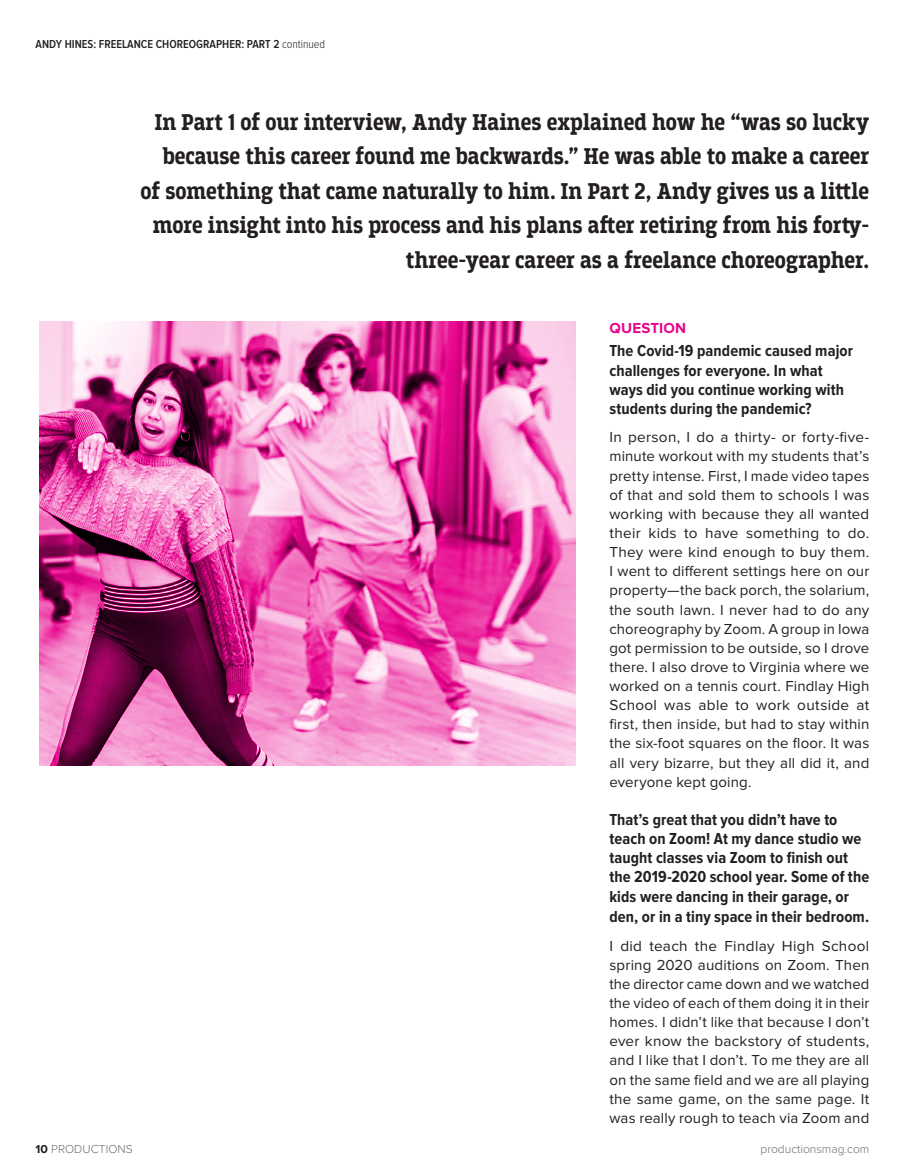
<style>
.page{position:relative;width:905px;height:1175px;background:#fff}
.page>*{position:absolute;margin:0;border:0;box-sizing:border-box;transform-origin:0 0}
.t1{font:700 24px/34.5px "Breakers Slab";letter-spacing:-.005em;color:#231f20;text-align:right}
.t2{font:700 16.5px/19px "Proxima Nova Cond";letter-spacing:.005em;color:#231f20}
.t3{font:15px/19.2px "Proxima Nova";letter-spacing:.01em;color:#231f20;text-align:justify}
.t4{font:700 15px "Proxima Nova";letter-spacing:.015em;color:#e6058c}
.t5{font:600 12px "Proxima Nova Cond";color:#231f20}
.t6{font:300 12px "Proxima Nova";color:#6c6d70}
.s1{font-weight:300}
.s2{font-weight:700;color:#231f20}
</style>
<div class="page">
<svg style="left:39px;top:321px;width:536px;height:444px;background:#d769ab"></svg>
<p class="t5" style="left:36px;top:38px;width:291px">ANDY HINES: FREELANCE CHOREOGRAPHER: PART 2 <span class="s1">continued</span></p>
<p class="t1" style="left:140px;top:106px;width:730px">In Part 1 of our interview, Andy Haines explained how he “was so lucky because this career found me backwards.” He was able to make a career of something that came naturally to him. In Part 2, Andy gives us a little more insight into his process and his plans after retiring from his forty&shy;three-year career as a freelance choreographer.</p>
<p class="t4" style="left:609px;top:321px;width:78px">QUESTION</p>
<p class="t2" style="left:609px;top:342px;width:245px">The Covid-19 pandemic caused major challenges for everyone. In what ways did you continue working with students during the pandemic?</p>
<p class="t3" style="left:609px;top:428px;width:261px">In person, I do a thirty- or forty-five&shy;minute workout with my students that’s pretty intense. First, I made video tapes of that and sold them to schools I was working with because they all wanted their kids to have something to do.<br>They were kind enough to buy them.<br>I went to different settings here on our property—the back porch, the solarium, the south lawn. I never had to do any choreography by Zoom. A group in Iowa got permission to be outside, so I drove there. I also drove to Virginia where we worked on a tennis court. Findlay High School was able to work outside at first, then inside, but had to stay within the six-foot squares on the floor. It was all very bizarre, but they all did it, and everyone kept going.</p>
<p class="t2" style="left:609px;top:810px;width:261px">That’s great that you didn’t have to teach on Zoom! At my dance studio we taught classes via Zoom to finish out the 2019-2020 school year. Some of the kids were dancing in their garage, or</p>
<p class="t2" style="left:609px;top:907px;width:261px">den, or in a tiny space in their bedroom.</p>
<p class="t3" style="left:609px;top:936px;width:261px">I did teach the Findlay High School spring 2020 auditions on Zoom. Then the director came down and we watched the video of each of them doing it in their homes. I didn’t like that because I don’t ever know the backstory of students, and I like that I don’t. To me they are all on the same field and we are all playing the same game, on the same page. It was really rough to teach via Zoom and</p>
<p class="t6" style="left:36px;top:1143px;width:99px"><span class="s2">10</span> PRODUCTIONS</p>
<p class="t6" style="left:760px;top:1143px;width:110px">productionsmag.com</p>
</div>
